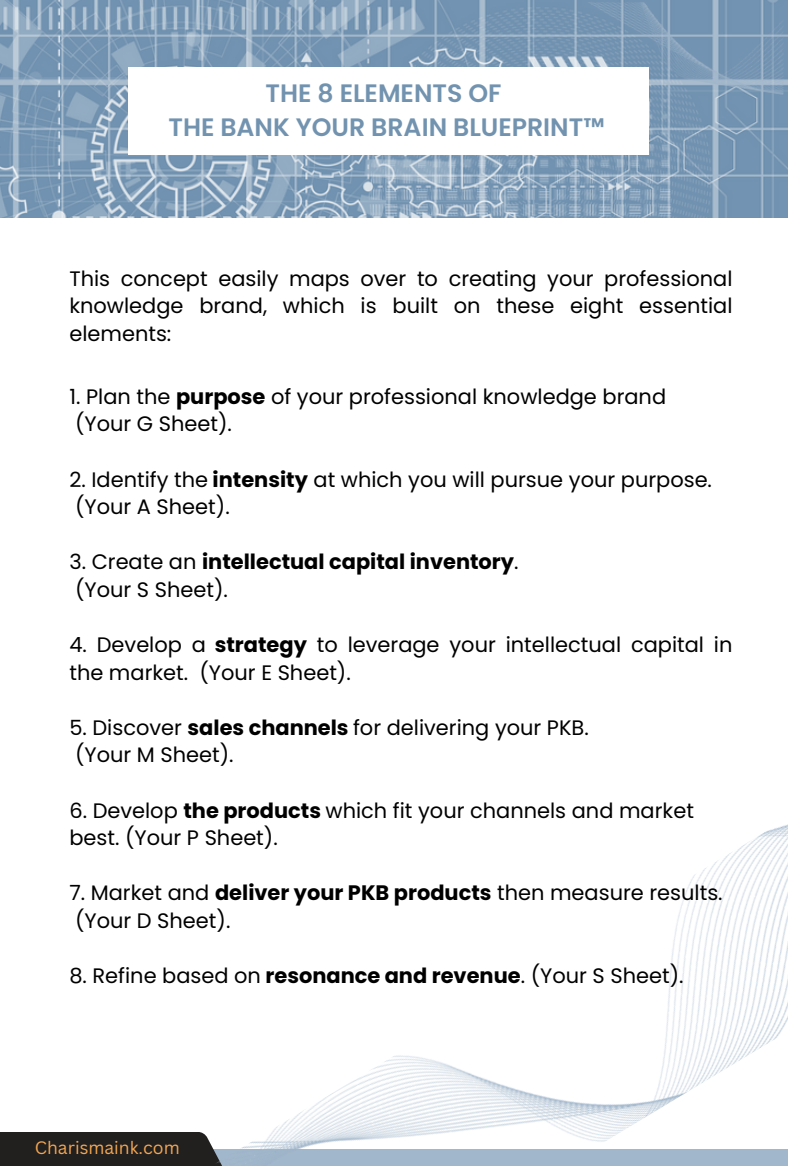
<style>
.page{position:relative;width:788px;height:1166px;background:#fff}
.page>*{position:absolute;margin:0;border:0;box-sizing:border-box;transform-origin:0 0}
.t1{font:600 25.2px "Poppins";color:#7293af}
.t2{font:21px/27.7px "Poppins";color:#000}
.t3{font:700 21px "Poppins";color:#000}
.t4{font:17.5px "Canva Sans";color:#f2a752}
.s1{font-weight:700}
.s2{font-weight:400}
</style>
<div class="page">
<div style="left:0;top:1132px;width:211px;height:33px;background:#221f1f"></div>
<img style="left:211px;top:824px;width:577px;height:341px">
<img style="left:0;top:0;width:787px;height:217px">
<div style="left:128px;top:67px;width:520px;height:88px;background:#fff"></div>
<img style="left:387px;top:2px;width:396px;height:93px">
<p class="t1" style="left:265px;top:75px;width:237px">THE 8 ELEMENTS OF</p>
<p class="t1" style="left:168px;top:109px;width:437px">THE BANK YOUR BRAIN BLUEPRINT™</p>
<p class="t2" style="left:69px;top:264px;width:664px;text-align:justify">This concept easily maps over to creating your professional knowledge brand, which is built on these eight essential elements:</p>
<p class="t2" style="left:69px;top:383px;width:598px">1. Plan the <span class="s1">purpose</span> of your professional knowledge brand</p>
<p class="t2" style="left:75px;top:410px;width:158px">(Your G Sheet).</p>
<p class="t2" style="left:69px;top:465px;width:644px">2. Identify the <span class="s1">intensity</span> at which you will pursue your purpose.</p>
<p class="t2" style="left:75px;top:493px;width:156px">(Your A Sheet).</p>
<p class="t3" style="left:69px;top:547px;width:450px"><span class="s2">3. Create an</span> intellectual capital inventory<span class="s2">.</span></p>
<p class="t2" style="left:75px;top:576px;width:154px">(Your S Sheet).</p>
<p class="t2" style="left:69px;top:631px;width:664px">4. Develop a <span class="s1">strategy</span> to leverage your intellectual capital in the market. (Your E Sheet).</p>
<p class="t2" style="left:69px;top:713px;width:521px">5. Discover <span class="s1">sales channels</span> for delivering your PKB.</p>
<p class="t2" style="left:75px;top:741px;width:160px">(Your M Sheet).</p>
<p class="t2" style="left:69px;top:796px;width:626px">6. Develop <span class="s1">the products</span> which fit your channels and market best. (Your P Sheet).</p>
<p class="t2" style="left:69px;top:879px;width:654px">7. Market and <span class="s1">deliver your PKB products</span> then measure results.</p>
<p class="t2" style="left:75px;top:906px;width:157px">(Your D Sheet).</p>
<p class="t2" style="left:69px;top:961px;width:615px">8. Refine based on <span class="s1">resonance and revenue</span>. (Your S Sheet).</p>
<p class="t4" style="left:35px;top:1135px;width:146px">Charismaink.com</p>
</div>
